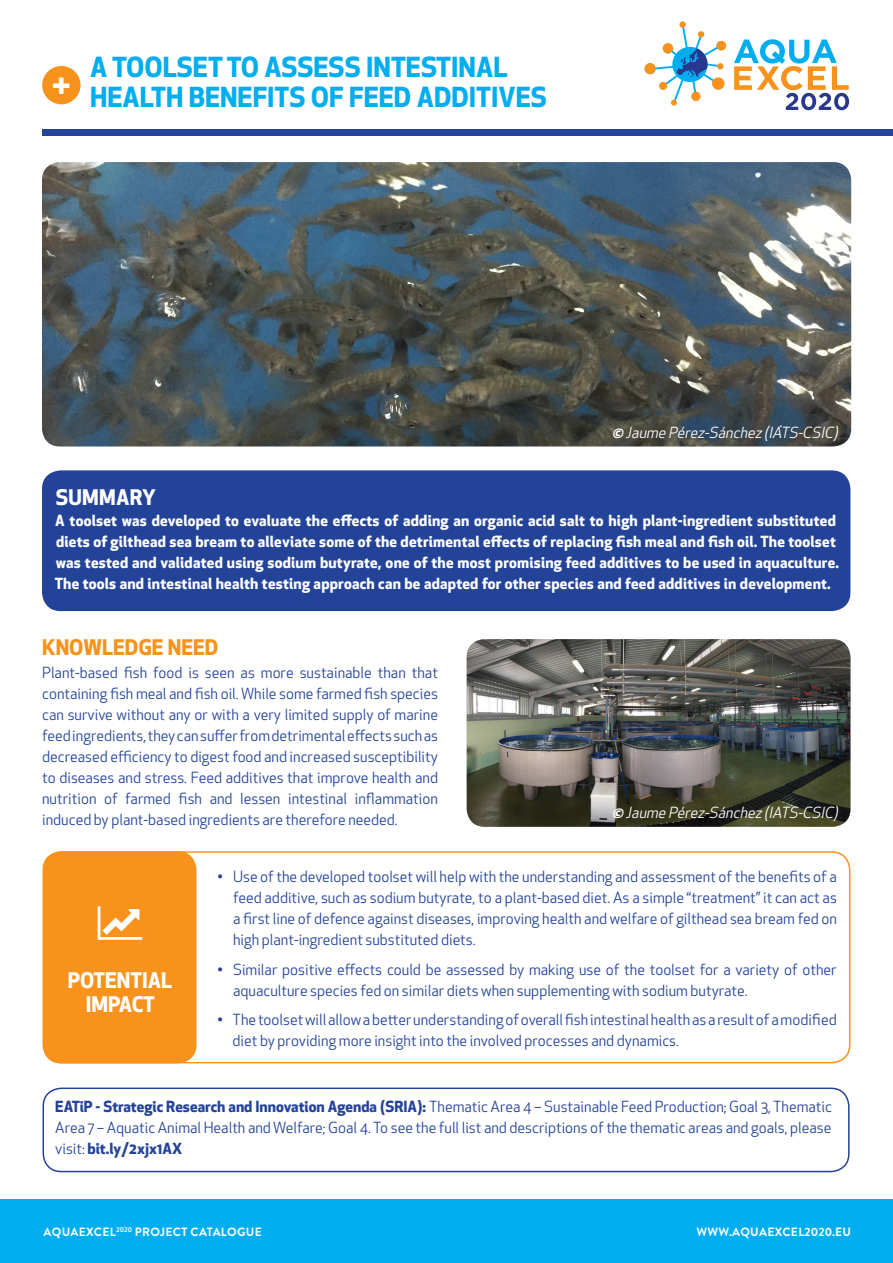
<style>
.page{position:relative;width:893px;height:1263px;background:#fff}
.page>*{position:absolute;margin:0;border:0;box-sizing:border-box;transform-origin:0 0}
.t1{font:700 27px/30px "Apex New";color:#00aeef}
.Body{font:700 21px "Apex New";color:#fff}
.Body-2{font:700 21px "Apex New";color:#f7931d}
.Body-3{font:15px/21px "Apex New";color:#234399;text-align:justify}
.Body-4{font:700 15px/21px "Apex New";letter-spacing:.015em;color:#fff}
.Body-5{font:italic 15px "Apex New";color:#fff}
.t2{font:700 12px "Brandon Grotesque";letter-spacing:.025em;color:#fff}
.s1{font-weight:700}
</style>
<div class="page">
<div style="left:0;top:1199px;width:893px;height:64px;background:#00aeef"></div>
<div style="left:43px;top:130px;width:850px;height:6px;background:#234399"></div>
<div style="left:42px;top:66px;width:39px;height:38px;background:#f7931d;border-radius:50%"></div>
<div style="left:43px;top:471px;width:807px;height:139px;background:#234399;border-radius:18px"></div>
<div style="left:42px;top:470px;width:808px;height:141px;border:2px solid #234399;border-radius:18px"></div>
<div style="left:43px;top:1087px;width:807px;height:85px;border:2px solid #234399;border-radius:18px"></div>
<svg style="left:645px;top:22px;width:81px;height:84px"></svg>
<svg style="left:734px;top:39px;width:115px;height:71px"></svg>
<div style="left:43px;top:852px;width:153px;height:211px;background:#f7931d;border-radius:18px"></div>
<div style="left:43px;top:851px;width:807px;height:212px;border:2px solid #f7931d;border-radius:18px"></div>
<img style="left:467px;top:639px;width:383px;height:188px">
<img style="left:42px;top:162px;width:809px;height:284px">
<p class="t1" style="left:90px;top:51px;width:458px">A TOOLSET TO ASSESS INTESTINAL<br>HEALTH BENEFITS OF FEED ADDITIVES</p>
<p class="Body-5" style="left:612px;top:423px;width:230px"><span class="s1">©</span> Jaume Pérez-Sánchez(IATS-CSIC)</p>
<p class="Body" style="left:56px;top:482px;width:102px">SUMMARY</p>
<p class="Body-4" style="left:55px;top:509px;width:786px">A toolset was developed to evaluate the effects of adding an organic acid salt to high plant-ingredient substituted diets of gilthead sea bream to alleviate some of the detrimental effects of replacing fish meal and fish oil. The toolset was tested and validated using sodium butyrate, one of the most promising feed additives to be used in aquaculture.<br>The tools and intestinal health testing approach can be adapted for other species and feed additives in development.</p>
<p class="Body-2" style="left:42px;top:632px;width:178px">KNOWLEDGE NEED</p>
<p class="Body-3" style="left:42px;top:662px;width:397px">Plant-based fish food is seen as more sustainable than that containing fish meal and fish oil. While some farmed fish species can survive without any or with a very limited supply of marine feed ingredients, they can suffer from detrimental effects such as decreased efficiency to digest food and increased susceptibility to diseases and stress. Feed additives that improve health and nutrition of farmed fish and lessen intestinal inflammation induced by plant-based ingredients are therefore needed.</p>
<p class="Body-5" style="left:612px;top:803px;width:230px"><span class="s1">©</span> Jaume Pérez-Sánchez(IATS-CSIC)</p>
<p class="Body" style="left:68px;top:965px;width:106px">POTENTIAL</p>
<p class="Body" style="left:86px;top:989px;width:70px">IMPACT</p>
<p class="Body-3" style="left:233px;top:866px;width:605px;text-indent:-16px">• Use of the developed toolset will help with the understanding and assessment of the benefits of a feed additive, such as sodium butyrate, to a plant-based diet. As a simple “treatment” it can act as a first line of defence against diseases, improving health and welfare of gilthead sea bream fed on high plant-ingredient substituted diets.</p>
<p class="Body-3" style="left:233px;top:959px;width:605px;text-indent:-16px">• Similar positive effects could be assessed by making use of the toolset for a variety of other aquaculture species fed on similar diets when supplementing with sodium butyrate.</p>
<p class="Body-3" style="left:233px;top:1009px;width:606px;text-indent:-15px">• The toolset will allow a better understanding of overall fish intestinal health as a result of a modified diet by providing more insight into the involved processes and dynamics.</p>
<p class="Body-3" style="left:55px;top:1096px;width:778px"><span class="s1">EATiP - Strategic Research and Innovation Agenda (SRIA):</span> Thematic Area 4 – Sustainable Feed Production; Goal 3, Thematic Area 7 – Aquatic Animal Health and Welfare; Goal 4. To see the full list and descriptions of the thematic areas and goals, please visit: <span class="s1">bit.ly/2xjx1AX</span></p>
<p class="t2" style="left:44px;top:1224px;width:220px">AQUAEXCEL<sup>2020</sup> PROJECT CATALOGUE</p>
<p class="t2" style="left:696px;top:1224px;width:156px">WWW.AQUAEXCEL2020.EU</p>
</div>
